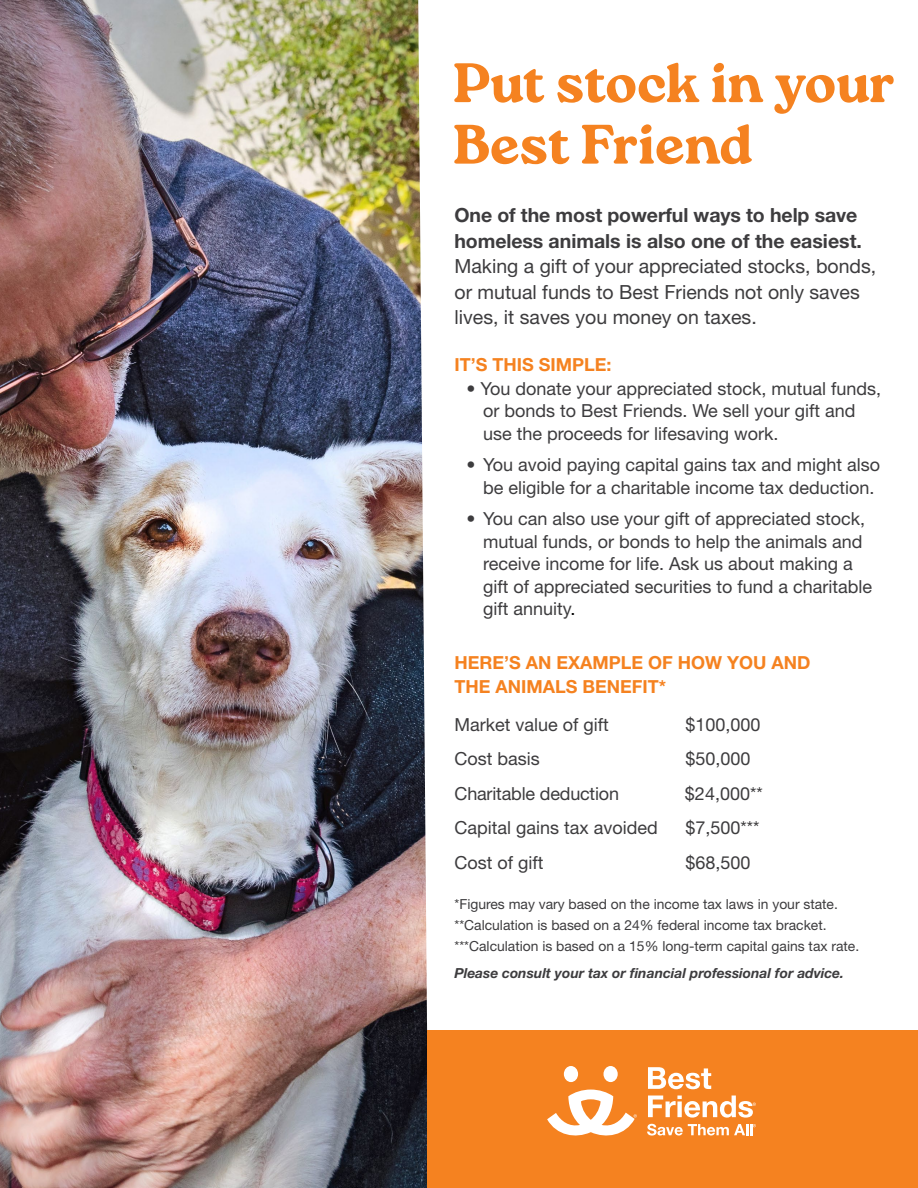
<style>
.page{position:relative;width:918px;height:1188px;background:#fff}
.page>*{position:absolute;margin:0;border:0;box-sizing:border-box;transform-origin:0 0}
.t1{font:900 55.5px/61.5px "Roca";letter-spacing:-.01em;color:#f58220}
.t2{font:19.5px/25.5px "Helvetica Neue LT Std";color:#3d3c3e}
.t3{font:700 19.5px/25.5px "Helvetica Neue LT Std";letter-spacing:-.005em;color:#3d3c3e}
.t4{font:18px/22.5px "Helvetica Neue LT Std";color:#3d3c3e}
.t5{font:700 18px/24px "Helvetica Neue LT Std";color:#f58220}
.t6{font:13.8px/21px "Helvetica Neue LT Std";color:#3d3c3e}
.t7{font:italic 700 13.8px "Helvetica Neue LT Std";color:#3d3c3e}
.s1{color:#000}
</style>
<div class="page">
<img style="left:0;top:0;width:428px;height:1188px">
<div style="left:427px;top:1030px;width:491px;height:158px;background:#f58220"></div>
<svg style="left:648px;top:1067px;width:63px;height:22px"></svg>
<svg style="left:648px;top:1096px;width:108px;height:22px"></svg>
<div style="left:564px;top:1066px;width:14px;height:16px;background:#fff;border-radius:50%"></div>
<div style="left:604px;top:1066px;width:14px;height:16px;background:#fff;border-radius:50%"></div>
<svg style="left:547px;top:1090px;width:90px;height:46px"></svg>
<svg style="left:647px;top:1124px;width:109px;height:12px"></svg>
<h1 class="t1" style="left:453px;top:52px;width:444px">Put stock in your<br>Best Friend</h1>
<p class="t3" style="left:454px;top:202px;width:409px">One of the most powerful ways to help save homeless animals is also one of the easiest.</p>
<p class="t2" style="left:454px;top:253px;width:423px">Making a gift of your appreciated stocks, bonds, or mutual funds to Best Friends not only saves lives, it saves you money on taxes.</p>
<p class="t5" style="left:454px;top:352px;width:158px">IT’S THIS SIMPLE:</p>
<p class="t4" style="left:483px;top:377px;width:400px;text-indent:-17px">• You donate your appreciated stock, mutual funds, or bonds to Best Friends. We sell your gift and use the proceeds for lifesaving work.</p>
<p class="t4" style="left:483px;top:453px;width:399px;text-indent:-17px">• You avoid paying capital gains tax and might also be eligible for a charitable income tax deduction.</p>
<p class="t4" style="left:483px;top:507px;width:391px;text-indent:-17px">• You can also use your gift of appreciated stock, mutual funds, or bonds to help the animals and receive income for life. Ask us about making a gift of appreciated securities to fund a charitable gift annuity<span class="s1">.</span></p>
<p class="t5" style="left:455px;top:650px;width:358px">HERE’S AN EXAMPLE OF HOW YOU AND<br>THE ANIMALS BENEFIT*</p>
<p class="t4" style="left:455px;top:713px;width:156px">Market value of gift</p>
<p class="t4" style="left:686px;top:713px;width:77px">$100,000</p>
<p class="t4" style="left:455px;top:747px;width:87px">Cost basis</p>
<p class="t4" style="left:686px;top:747px;width:67px">$50,000</p>
<p class="t4" style="left:455px;top:782px;width:166px">Charitable deduction</p>
<p class="t4" style="left:685px;top:782px;width:79px">$24,000**</p>
<p class="t4" style="left:455px;top:816px;width:205px">Capital gains tax avoided</p>
<p class="t4" style="left:686px;top:816px;width:76px">$7,500***</p>
<p class="t4" style="left:455px;top:851px;width:90px">Cost of gift</p>
<p class="t4" style="left:686px;top:851px;width:67px">$68,500</p>
<p class="t6" style="left:454px;top:894px;width:406px">*Figures may vary based on the income tax laws in your state. **Calculation is based on a 24% federal income tax bracket. ***Calculation is based on a 15% long-term capital gains tax rate.</p>
<p class="t7" style="left:454px;top:965px;width:391px">Please consult your tax or financial professional for advice.</p>
</div>
